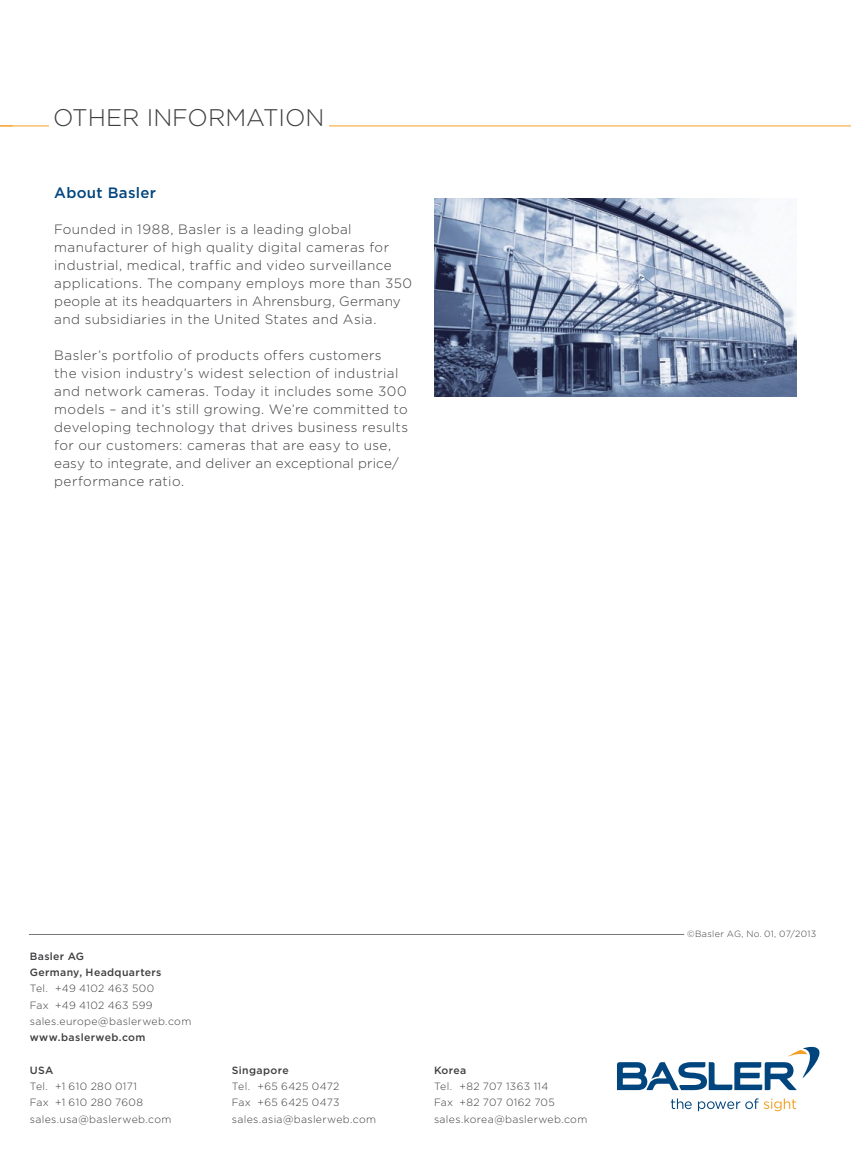
<style>
.page{position:relative;width:851px;height:1149px;background:#fff}
.page>*{position:absolute;margin:0;border:0;box-sizing:border-box;transform-origin:0 0}
.t1{font:300 24px "Gotham";color:#3e3d40}
.t2{font:500 15px "Gotham";letter-spacing:.02em;color:#00457d}
.t3{font:300 13.5px/18px "Gotham";letter-spacing:.03em;color:#3e3d40}
.t4{font:300 10.5px/16.2px "Gotham";letter-spacing:.035em;color:#3e3d40}
.t5{font:500 10.5px/16.2px "Gotham";letter-spacing:.035em;color:#3e3d40}
.t6{font:300 9px "Gotham";letter-spacing:.03em;color:#3e3d40}
</style>
<div class="page">
<svg style="left:617px;top:1046px;width:203px;height:43px"></svg>
<svg style="left:670px;top:1098px;width:21px;height:10px"></svg>
<svg style="left:697px;top:1098px;width:99px;height:12px"></svg>
<hr style="left:29px;top:933px;width:655px;height:1px;background:#77787a">
<img style="left:434px;top:198px;width:362px;height:198px">
<hr style="left:0;top:125px;width:850px;height:1px;background:#f49f22">
<div style="left:49px;top:94px;width:280px;height:37px;background:#fff"></div>
<svg style="left:0;top:125px;width:13px;height:1px"></svg>
<h1 class="t1" style="left:53px;top:102px;width:118px">Other Information</h1>
<p class="t2" style="left:54px;top:183px;width:103px">About Basler</p>
<p class="t3" style="left:54px;top:220px;width:359px">Founded in 1988, Basler is a leading global manufacturer of high quality digital cameras for industrial, medical, traffic and video surveillance applications. The company employs more than 350 people at its headquarters in Ahrensburg, Germany and subsidiaries in the United States and Asia.</p>
<p class="t3" style="left:54px;top:346px;width:355px">Basler’s portfolio of products offers customers<br>the vision industry’s widest selection of industrial and network cameras. Today it includes some 300 models – and it’s still growing. We’re committed to developing technology that drives business results for our customers: cameras that are easy to use, easy to integrate, and deliver an exceptional price/ performance ratio.</p>
<p class="t5" style="left:30px;top:947px;width:133px">Basler AG<br>Germany, Headquarters</p>
<p class="t4" style="left:30px;top:980px;width:163px">Tel. +49 4102 463 500<br>Fax +49 4102 463 599 sales.europe@baslerweb.com</p>
<p class="t5" style="left:30px;top:1028px;width:117px">www.baslerweb.com</p>
<p class="t5" style="left:30px;top:1061px;width:25px">USA</p>
<p class="t4" style="left:30px;top:1077px;width:143px">Tel. +1 610 280 0171<br>Fax +1 610 280 7608 sales.usa@baslerweb.com</p>
<p class="t5" style="left:232px;top:1061px;width:58px">Singapore</p>
<p class="t4" style="left:232px;top:1077px;width:146px">Tel. +65 6425 0472<br>Fax +65 6425 0473 sales.asia@baslerweb.com</p>
<p class="t5" style="left:434px;top:1061px;width:34px">Korea</p>
<p class="t4" style="left:434px;top:1077px;width:155px">Tel. +82 707 1363 114<br>Fax +82 707 0162 705 sales.korea@baslerweb.com</p>
<p class="t6" style="left:687px;top:928px;width:131px">©Basler AG, No. 01, 07/2013</p>
</div>
